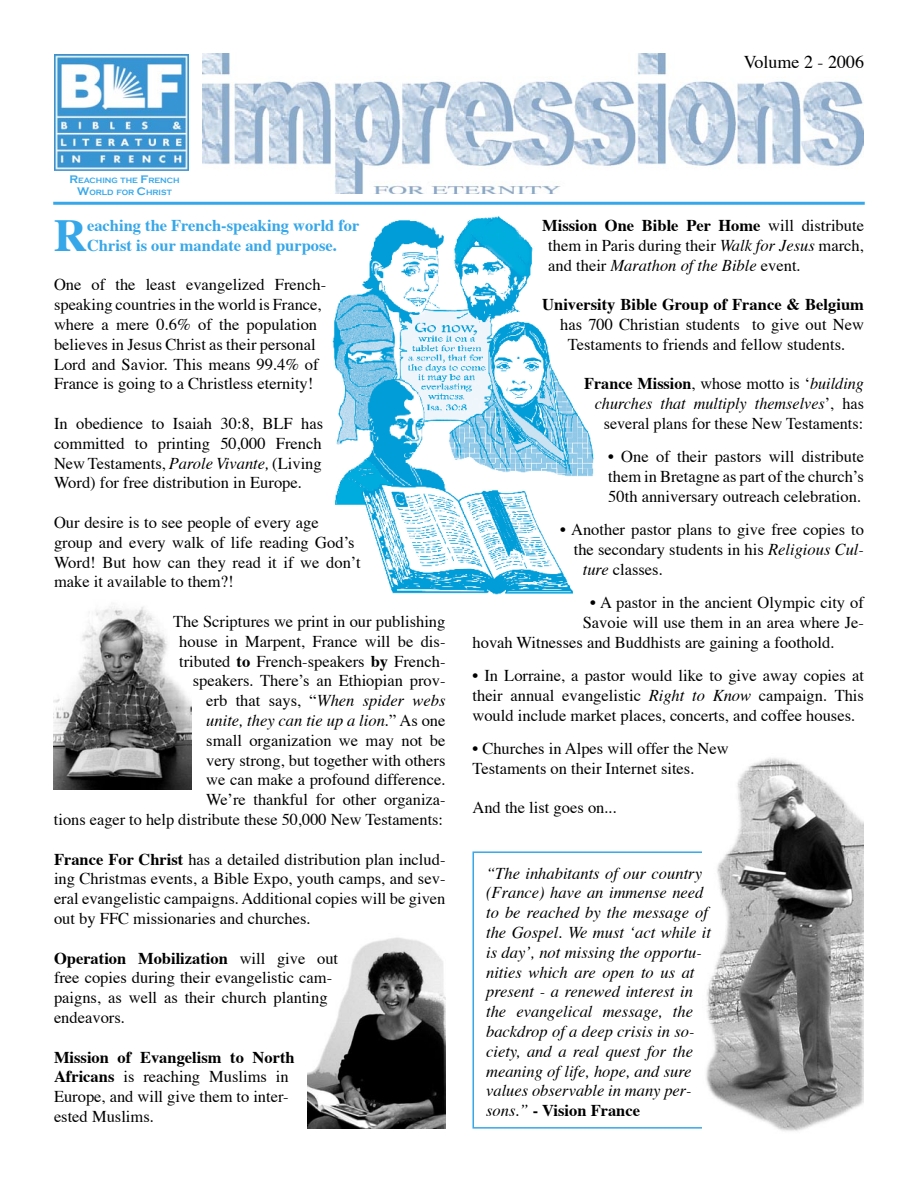
<style>
.page{position:relative;width:918px;height:1188px;background:#fff}
.page>*{position:absolute;margin:0;border:0;box-sizing:border-box;transform-origin:0 0}
.t1{font:700 45.75px "Times";color:#36a7e9}
.t2{font:18px "Times";color:#000}
.t3{font:16.5px/19.8px "Times";color:#000}
.t4{font:italic 16.5px/19.8px "Times";color:#000}
.t5{font:700 16.5px/19.8px "Times";color:#36a7e9}
.t6{font:700 16.5px "Times";color:#000}
.t7{font:700 7.8px/12px "Copperplate Gothic";color:#36a7e9;text-align:center;scale:.96 1}
.s1{font-size:11.25px}
.s2{font-style:italic}
.s3{font-weight:700}
.s4{font-weight:700;font-style:normal}
</style>
<div class="page">
<img style="left:54px;top:606px;width:137px;height:183px">
<img style="left:332px;top:216px;width:262px;height:378px">
<img style="left:308px;top:937px;width:138px;height:192px">
<img style="left:202px;top:54px;width:662px;height:140px">
<div style="left:53px;top:202px;width:812px;height:3px;border:2px solid #36a7e9"></div>
<img style="left:54px;top:54px;width:135px;height:117px">
<div style="left:472px;top:851px;width:291px;height:278px;border:2px solid #36a7e9"></div>
<img style="left:702px;top:758px;width:162px;height:373px">
<p class="t2" style="left:744px;top:50px;width:122px">Volume 2 - 2006</p>
<p class="t7" style="left:69px;top:174px;width:116px"><span class="s1">R</span>EACHING THE <span class="s1">F</span>RENCH<br><span class="s1">W</span>ORLD FOR <span class="s1">C</span>HRIST</p>
<h1 class="t1" style="left:54px;top:205px;width:35px">R</h1>
<p class="t5" style="left:87px;top:216px;width:274px">eaching the French-speaking world for<br>Christ is our mandate and purpose.</p>
<p class="t3" style="left:54px;top:276px;width:274px">One of the least evangelized French&shy;speaking countries in the world is France, where a mere 0.6% of the population believes in Jesus Christ as their personal Lord and Savior. This means 99.4% of France is going to a Christless eternity!</p>
<p class="t3" style="left:54px;top:415px;width:271px;text-align:justify">In obedience to Isaiah 30:8, BLF has committed to printing 50,000 French New Testaments, <span class="s2">Parole Vivante,</span> (Living Word) for free distribution in Europe.</p>
<p class="t3" style="left:54px;top:514px;width:308px">Our desire is to see people of every age group and every walk of life reading Godʼs Word! But how can they read it if we donʼt make it available to them?!</p>
<p class="t3" style="left:54px;top:613px;width:393px;text-align:right">The Scriptures we print in our publishing<br>house in Marpent, France will be dis-<br>tributed <span class="s3">to</span> French-speakers <span class="s3">by</span> French-<br>speakers. Thereʼs an Ethiopian prov-<br>erb that says, “<span class="s2">When spider webs<br>unite, they can tie up a lion.</span>” As one<br>small organization we may not be<br>very strong, but together with others<br>we can make a profound difference.<br>Weʼre thankful for other organiza-<br>tions eager to help distribute these 50,000 New Testaments:</p>
<p class="t3" style="left:54px;top:850px;width:393px;text-align:justify"><span class="s3">France For Christ</span> has a detailed distribution plan includ&shy;ing Christmas events, a Bible Expo, youth camps, and sev&shy;eral evangelistic campaigns. Additional copies will be given out by FFC missionaries and churches.</p>
<p class="t3" style="left:54px;top:949px;width:286px"><span class="s3">Operation Mobilization</span> will give out free copies during their evangelistic cam&shy;paigns, as well as their church planting endeavors.</p>
<p class="t3" style="left:54px;top:1048px;width:242px"><span class="s3">Mission of Evangelism to North<br>Africans</span> is reaching Muslims in<br>Europe, and will give them to inter&shy;ested Muslims.</p>
<p class="t3" style="left:548px;top:217px;width:317px;text-align:justify;text-indent:-6px"><span class="s3">Mission One Bible Per Home</span> will distribute them in Paris during their <span class="s2">Walk for Jesus</span> march, and their <span class="s2">Marathon of the Bible</span> event.</p>
<p class="t6" style="left:542px;top:294px;width:323px">University Bible Group of France &amp; Belgium</p>
<p class="t3" style="left:568px;top:316px;width:298px;text-indent:-7px">has 700 Christian students to give out New<br>Testaments to friends and fellow students.</p>
<p class="t3" style="left:584px;top:375px;width:281px;text-align:right"><span class="s3">France Mission</span>, whose motto is ʻ<span class="s2">building churches that multiply themselves</span>ʼ, has several plans for these New Testaments:</p>
<p class="t3" style="left:608px;top:448px;width:257px;text-align:justify">• One of their pastors will distribute them in Bretagne as part of the churchʼs 50th anniversary outreach celebration.</p>
<p class="t3" style="left:560px;top:521px;width:305px">• Another pastor plans to give free copies to</p>
<p class="t3" style="left:574px;top:541px;width:292px">the secondary students in his <span class="s2">Religious Cul-</span></p>
<p class="t3" style="left:583px;top:560px;width:82px"><span class="s2">ture</span> classes.</p>
<p class="t3" style="left:590px;top:594px;width:275px">• A pastor in the ancient Olympic city of</p>
<p class="t3" style="left:583px;top:613px;width:283px">Savoie will use them in an area where Je-</p>
<p class="t3" style="left:473px;top:633px;width:364px">hovah Witnesses and Buddhists are gaining a foothold.</p>
<p class="t3" style="left:473px;top:667px;width:393px;text-align:justify">• In Lorraine, a pastor would like to give away copies at their annual evangelistic <span class="s2">Right to Know</span> campaign. This would include market places, concerts, and coffee houses.</p>
<p class="t3" style="left:473px;top:739px;width:258px">• Churches in Alpes will offer the New<br>Testaments on their Internet sites.</p>
<p class="t3" style="left:472px;top:799px;width:146px">And the list goes on...</p>
<p class="t4" style="left:486px;top:864px;width:226px">“The inhabitants of our country (France) have an immense need to be reached by the message of the Gospel. We must ʻact while it is dayʼ, not missing the opportu&shy;nities which are open to us at present - a renewed interest in the evangelical message, the backdrop of a deep crisis in so&shy;ciety, and a real quest for the meaning of life, hope, and sure values observable in many per&shy;sons.” <span class="s4">- Vision France</span></p>
</div>
